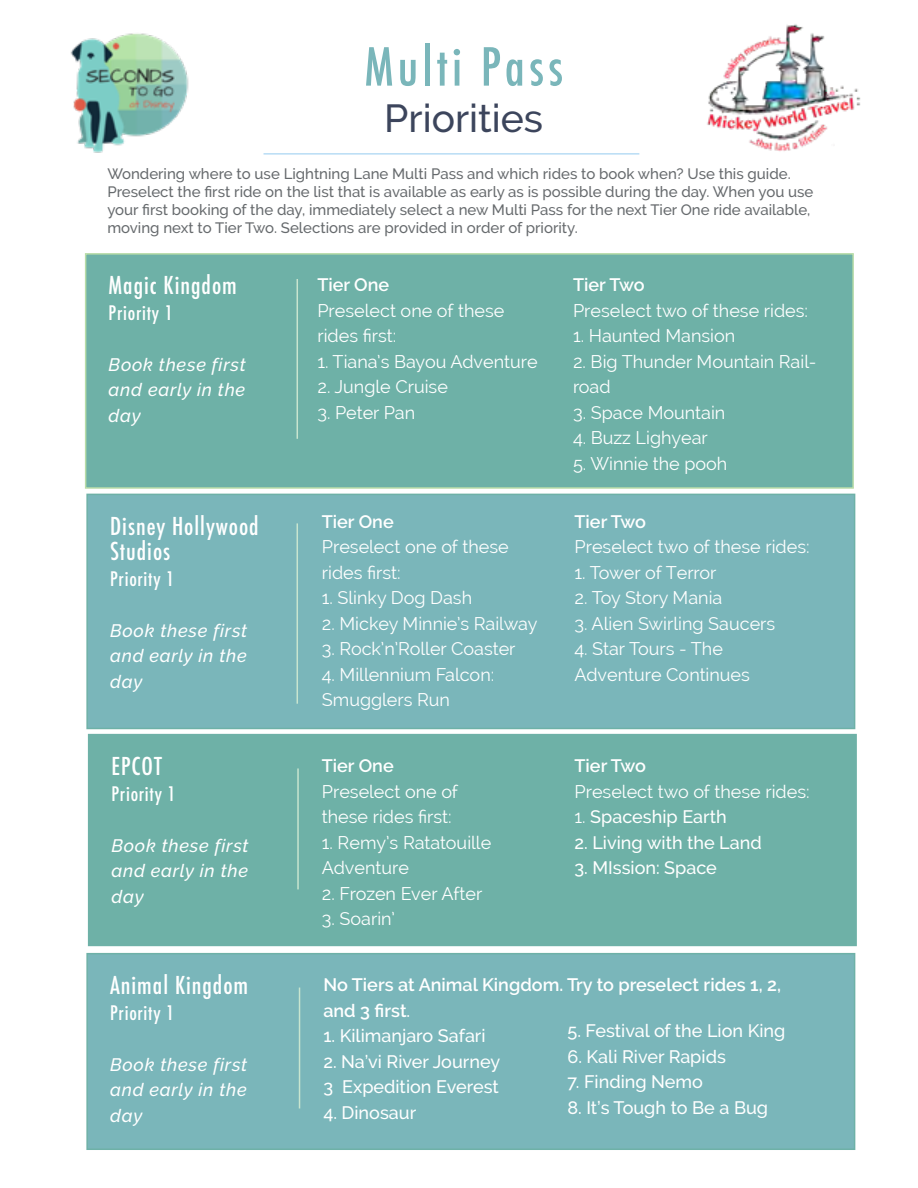
<style>
.page{position:relative;width:918px;height:1188px;background:#fff}
.page>*{position:absolute;margin:0;border:0;box-sizing:border-box;transform-origin:0 0}
.t1{font:500 condensed 51px "Futura";letter-spacing:.08em;color:#7ab6ba}
.t2{font:500 39px "Raleway";color:#3c455c}
.t3{font:500 condensed 24px/25.5px "Futura";letter-spacing:.04em;color:#fff}
.t4{font:500 condensed 19.5px "Futura";letter-spacing:.04em;color:#fff}
.t5{font:18px/25.5px "Raleway";color:#fff}
.t6{font:500 18px/25.5px "Raleway";color:#fff}
.t7{font:italic 500 18px/25.5px "Raleway";letter-spacing:.04em;color:#fff;text-align:justify}
.t8{font:600 18px/25.5px "Raleway";color:#fff}
.t9{font:500 15px/18px "Raleway";color:#666a6d}
.s1{font-weight:400}
.s2{font-weight:500}
</style>
<div class="page">
<div style="left:85px;top:253px;width:769px;height:236px;background:#6eb1a7;border:2px solid #b8dca8"></div>
<hr style="left:297px;top:279px;width:1px;height:160px;background:#c8e5cf">
<img style="left:70px;top:33px;width:119px;height:120px">
<img style="left:707px;top:24px;width:154px;height:127px">
<hr style="left:264px;top:153px;width:375px;height:2px;background:#b8dcf5">
<div style="left:86px;top:494px;width:769px;height:235px;background:#7ab6ba;border:2px solid #6eb1a7"></div>
<hr style="left:297px;top:523px;width:1px;height:181px;background:#c8e5cf">
<div style="left:88px;top:734px;width:769px;height:212px;background:#6eb1a7"></div>
<hr style="left:297px;top:768px;width:2px;height:121px;background:#c8e5cf">
<div style="left:86px;top:953px;width:769px;height:197px;background:#7ab6ba;border:2px solid #6eb1a7"></div>
<hr style="left:299px;top:988px;width:1px;height:120px;background:#c8e5cf">
<h1 class="t1" style="left:364px;top:34px;width:200px">Multi Pass</h1>
<h2 class="t2" style="left:384px;top:96px;width:160px">Priorities</h2>
<p class="t9" style="left:107px;top:165px;width:708px">Wondering where to use Lightning Lane Multi Pass and which rides to book when? Use this guide.<br>Preselect the first ride on the list that is available as early as is possible during the day. When you use your first booking of the day, immediately select a new Multi Pass for the next Tier One ride available, moving next to Tier Two. Selections are provided in order of priority.</p>
<h3 class="t3" style="left:109px;top:273px;width:130px">Magic Kingdom</h3>
<p class="t4" style="left:109px;top:300px;width:66px">Priority 1</p>
<p class="t7" style="left:109px;top:352px;width:139px">Book these first and early in the day</p>
<h3 class="t3" style="left:110px;top:513px;width:150px">Disney Hollywood<br>Studios</h3>
<p class="t4" style="left:110px;top:566px;width:66px">Priority 1</p>
<p class="t7" style="left:110px;top:618px;width:139px">Book these first and early in the day</p>
<h3 class="t3" style="left:111px;top:754px;width:52px">EPCOT</h3>
<p class="t4" style="left:111px;top:781px;width:66px">Priority 1</p>
<p class="t7" style="left:111px;top:833px;width:139px">Book these first and early in the day</p>
<h3 class="t3" style="left:110px;top:973px;width:140px">Animal Kingdom</h3>
<p class="t4" style="left:110px;top:1000px;width:66px">Priority 1</p>
<p class="t7" style="left:110px;top:1052px;width:139px">Book these first and early in the day</p>
<p class="t8" style="left:317px;top:272px;width:73px">Tier One</p>
<p class="t5" style="left:317px;top:298px;width:188px">Preselect one of these rides first:</p>
<p class="t5" style="left:317px;top:349px;width:222px">1. Tiana’s Bayou Adventure</p>
<p class="t5" style="left:317px;top:374px;width:132px">2. Jungle Cruise</p>
<p class="t5" style="left:317px;top:400px;width:99px">3. Peter Pan</p>
<p class="t8" style="left:322px;top:509px;width:73px">Tier One</p>
<p class="t5" style="left:322px;top:534px;width:188px">Preselect one of these rides first:</p>
<p class="t5" style="left:322px;top:585px;width:152px">1. Slinky Dog Dash</p>
<p class="t5" style="left:322px;top:611px;width:217px">2. Mickey Minnie’s Railway</p>
<p class="t5" style="left:322px;top:636px;width:195px">3. Rock’n’Roller Coaster</p>
<p class="t5" style="left:322px;top:662px;width:174px">4. Millennium Falcon:<br>Smugglers Run</p>
<p class="t8" style="left:322px;top:753px;width:73px">Tier One</p>
<p class="t5" style="left:322px;top:779px;width:138px">Preselect one of these rides first:</p>
<p class="t5" style="left:322px;top:830px;width:171px">1. Remy’s Ratatouille<br>Adventure</p>
<p class="t5" style="left:322px;top:881px;width:162px">2. Frozen Ever After</p>
<p class="t5" style="left:322px;top:906px;width:75px">3. Soarin’</p>
<p class="t8" style="left:573px;top:272px;width:73px">Tier Two</p>
<p class="t5" style="left:573px;top:298px;width:237px">Preselect two of these rides:</p>
<p class="t5" style="left:573px;top:323px;width:164px">1. Haunted Mansion</p>
<p class="t5" style="left:573px;top:349px;width:245px">2. Big Thunder Mountain Rail&shy;road</p>
<p class="t5" style="left:573px;top:400px;width:154px">3. Space Mountain</p>
<p class="t5" style="left:573px;top:425px;width:136px">4. Buzz Lighyear</p>
<p class="t5" style="left:573px;top:451px;width:156px">5. Winnie the pooh</p>
<p class="t8" style="left:575px;top:509px;width:73px">Tier Two</p>
<p class="t5" style="left:575px;top:534px;width:237px">Preselect two of these rides:</p>
<p class="t5" style="left:575px;top:560px;width:144px">1. Tower of Terror</p>
<p class="t5" style="left:575px;top:585px;width:149px">2. Toy Story Mania</p>
<p class="t5" style="left:575px;top:611px;width:202px">3. Alien Swirling Saucers</p>
<p class="t5" style="left:575px;top:636px;width:177px">4. Star Tours - The<br>Adventure Continues</p>
<p class="t8" style="left:575px;top:753px;width:73px">Tier Two</p>
<p class="t5" style="left:575px;top:779px;width:237px">Preselect two of these rides:</p>
<p class="t6" style="left:575px;top:804px;width:154px"><span class="s1">1.</span> Spaceship Earth</p>
<p class="t6" style="left:575px;top:830px;width:189px">2. Living with the Land</p>
<p class="t6" style="left:575px;top:855px;width:144px">3. MIssion: Space</p>
<p class="t8" style="left:323px;top:972px;width:459px">No Tiers at Animal Kingdom. Try to preselect rides 1, 2, and 3 first<span class="s2">.</span></p>
<p class="t6" style="left:323px;top:1023px;width:164px">1. Kilimanjaro Safari</p>
<p class="t6" style="left:323px;top:1049px;width:178px">2. Na’vi River Journey<br>3 Expedition Everest</p>
<p class="t6" style="left:323px;top:1100px;width:94px">4. Dinosaur</p>
<p class="t6" style="left:567px;top:1018px;width:219px">5. Festival of the Lion King</p>
<p class="t6" style="left:567px;top:1044px;width:160px">6. Kali River Rapids</p>
<p class="t6" style="left:567px;top:1069px;width:137px">7. Finding Nemo</p>
<p class="t6" style="left:567px;top:1095px;width:202px">8. It’s Tough to Be a Bug</p>
</div>
